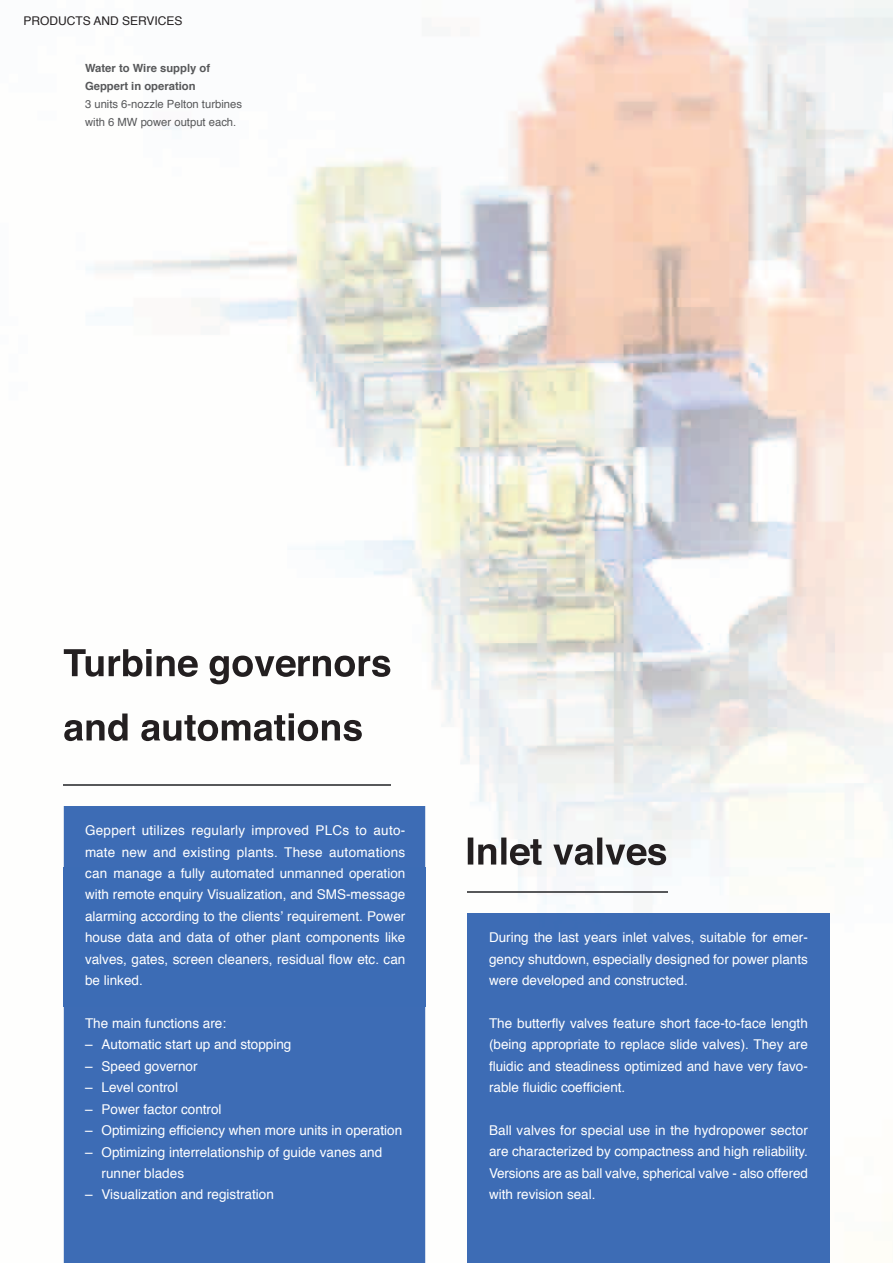
<style>
.page{position:relative;width:893px;height:1263px;background:#fff}
.page>*{position:absolute;margin:0;border:0;box-sizing:border-box;transform-origin:0 0}
.t1{font:13.5px/21.5px "Helvetica";color:#fff;text-align:justify}
.t2{font:12px "Helvetica";color:#231f20}
.t3{font:11.25px/18px "Helvetica";color:#57585a}
.t4{font:700 11.25px/18px "Helvetica";color:#57585a}
</style>
<div class="page">
<img style="left:63px;top:0;width:830px;height:1263px">
<div style="left:468px;top:913px;width:361px;height:350px;background:#3d6cb5"></div>
<div style="left:64px;top:806px;width:361px;height:457px;background:#3d6cb5"></div>
<div style="left:64px;top:867px;width:361px;height:139px;background:#3c6cb5"></div>
<svg style="left:64px;top:713px;width:298px;height:28px"></svg>
<svg style="left:64px;top:649px;width:326px;height:35px"></svg>
<svg style="left:468px;top:837px;width:198px;height:28px"></svg>
<img style="left:64px;top:784px;width:326px;height:1px">
<img style="left:468px;top:891px;width:200px;height:1px">
<p class="t2" style="left:23px;top:11px;width:161px">PRODUCTS AND SERVICES</p>
<p class="t4" style="left:85px;top:59px;width:127px">Water to Wire supply of<br>Geppert in operation</p>
<p class="t3" style="left:85px;top:96px;width:158px">3 units 6-nozzle Pelton turbines with 6 MW power output each.</p>
<p class="t1" style="left:85px;top:820px;width:322px">Geppert utilizes regularly improved PLCs to auto&shy;mate new and existing plants. These automations can manage a fully automated unmanned operation with remote enquiry Visualization, and SMS-message alarming according to the clients’ requirement. Power house data and data of other plant components like valves, gates, screen cleaners, residual flow etc. can be linked.</p>
<p class="t1" style="left:85px;top:1013px;width:143px">The main functions are:</p>
<p class="t1" style="left:85px;top:1034px;width:208px">– Automatic start up and stopping</p>
<p class="t1" style="left:85px;top:1056px;width:114px">– Speed governor</p>
<p class="t1" style="left:85px;top:1077px;width:95px">– Level control</p>
<p class="t1" style="left:85px;top:1098px;width:138px">– Power factor control</p>
<p class="t1" style="left:85px;top:1120px;width:319px">– Optimizing efficiency when more units in operation</p>
<p class="t1" style="left:102px;top:1141px;width:282px;text-indent:-16px">– Optimizing interrelationship of guide vanes and runner blades</p>
<p class="t1" style="left:85px;top:1184px;width:190px">– Visualization and registration</p>
<p class="t1" style="left:489px;top:927px;width:320px">During the last years inlet valves, suitable for emer&shy;gency shutdown, especially designed for power plants were developed and constructed.</p>
<p class="t1" style="left:489px;top:1013px;width:320px">The butterfly valves feature short face-to-face length (being appropriate to replace slide valves). They are fluidic and steadiness optimized and have very favo&shy;rable fluidic coefficient.</p>
<p class="t1" style="left:489px;top:1120px;width:320px">Ball valves for special use in the hydropower sector are characterized by compactness and high reliability.<br>Versions are as ball valve, spherical valve - also offered with revision seal.</p>
</div>
